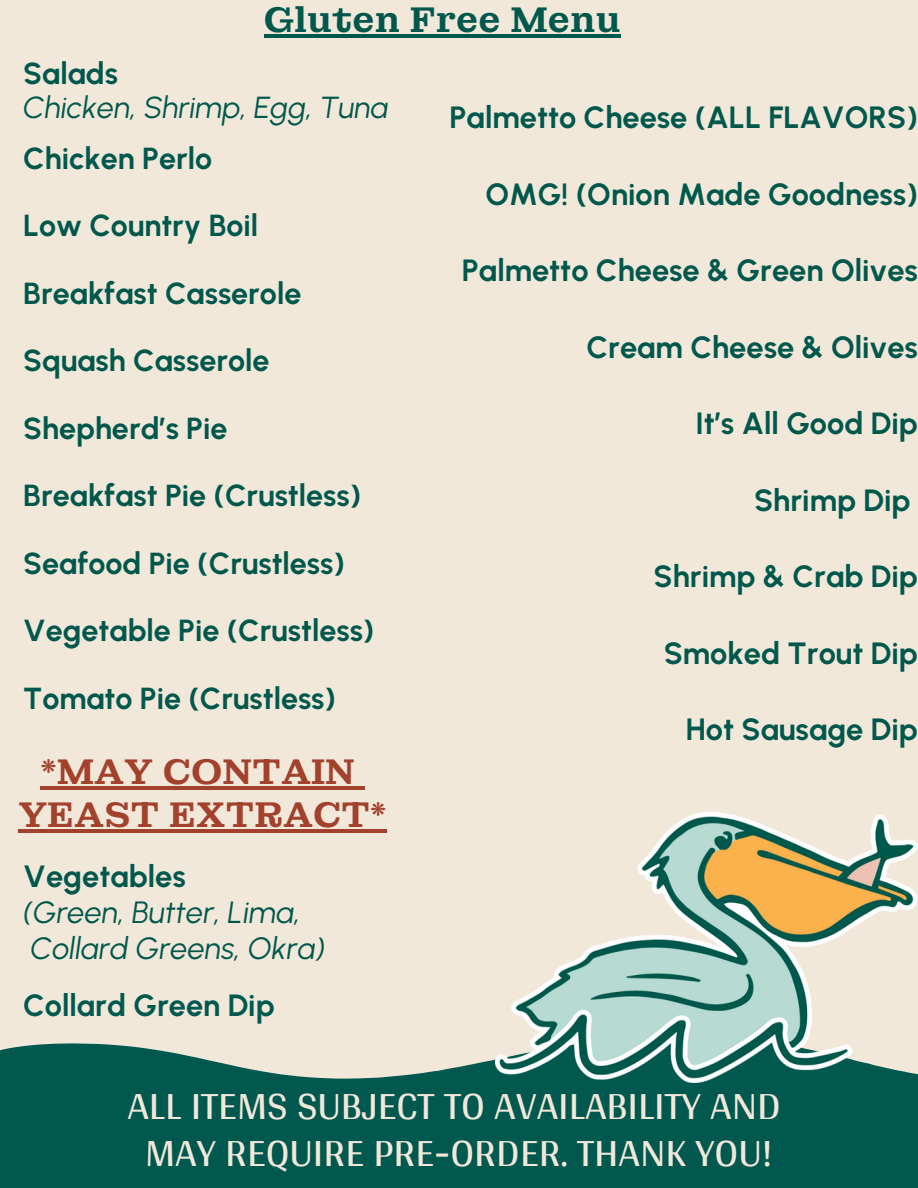
<style>
.page{position:relative;width:918px;height:1188px;background:#f2e8da}
.page>*{position:absolute;margin:0;border:0;box-sizing:border-box;transform-origin:0 0}
.t1{font:39.9px "Arya";color:#f2e8da}
.t2{font:600 36px "Montagu Slab 24 pt";color:#a2412c}
.t3{font:600 36px "Montagu Slab 24 pt";color:#00584d}
.t4{font:700 30.75px "Urbanist";color:#00584d}
.t5{font:italic 30.75px "Urbanist";color:#00584d}
.t6{font:700 30.75px "Urbanist";color:#00594e}
.t7{font:700 30.45px "Urbanist";color:#00584d}
.t8{font:italic 30.45px "Urbanist";color:#00584d}
</style>
<div class="page">
<svg style="left:0;top:1043px;width:918px;height:145px;background:#136359"></svg>
<img style="left:496px;top:812px;width:422px;height:270px">
<hr style="left:264px;top:35px;width:357px;height:3px;background:#00584d">
<hr style="left:40px;top:787px;width:315px;height:3px;background:#a2412c">
<svg style="left:355px;top:787px;width:9px;height:3px"></svg>
<hr style="left:18px;top:829px;width:369px;height:4px;background:#a2412c">
<p class="t3" style="left:264px;top:-3px;width:358px">Gluten Free Menu</p>
<p class="t7" style="left:23px;top:55px;width:96px">Salads</p>
<p class="t8" style="left:23px;top:89px;width:367px">Chicken, Shrimp, Egg, Tuna</p>
<p class="t7" style="left:23px;top:140px;width:191px">Chicken Perlo</p>
<p class="t7" style="left:23px;top:207px;width:237px">Low Country Boil</p>
<p class="t7" style="left:23px;top:275px;width:280px">Breakfast Casserole</p>
<p class="t7" style="left:23px;top:342px;width:248px">Squash Casserole</p>
<p class="t7" style="left:23px;top:410px;width:206px">Shepherd’s Pie</p>
<p class="t7" style="left:23px;top:477px;width:340px">Breakfast Pie (Crustless)</p>
<p class="t7" style="left:23px;top:545px;width:323px">Seafood Pie (Crustless)</p>
<p class="t7" style="left:23px;top:612px;width:353px">Vegetable Pie (Crustless)</p>
<p class="t7" style="left:23px;top:680px;width:314px">Tomato Pie (Crustless)</p>
<p class="t2" style="left:40px;top:749px;width:316px">*MAY CONTAIN</p>
<p class="t2" style="left:18px;top:792px;width:370px">YEAST EXTRACT*</p>
<p class="t4" style="left:23px;top:857px;width:164px">Vegetables</p>
<p class="t5" style="left:23px;top:893px;width:279px">(Green, Butter, Lima,</p>
<p class="t5" style="left:31px;top:929px;width:297px">Collard Greens, Okra)</p>
<p class="t6" style="left:23px;top:987px;width:253px">Collard Green Dip</p>
<p class="t4" style="left:450px;top:99px;width:470px">Palmetto Cheese (ALL FLAVORS)</p>
<p class="t4" style="left:485px;top:175px;width:434px">OMG! (Onion Made Goodness)</p>
<p class="t4" style="left:462px;top:252px;width:458px">Palmetto Cheese &amp; Green Olives</p>
<p class="t4" style="left:586px;top:328px;width:333px">Cream Cheese &amp; Olives</p>
<p class="t4" style="left:695px;top:405px;width:224px">It’s All Good Dip</p>
<p class="t4" style="left:754px;top:481px;width:158px">Shrimp Dip</p>
<p class="t4" style="left:654px;top:558px;width:266px">Shrimp &amp; Crab Dip</p>
<p class="t4" style="left:664px;top:634px;width:256px">Smoked Trout Dip</p>
<p class="t4" style="left:686px;top:711px;width:234px">Hot Sausage Dip</p>
<p class="t1" style="left:127px;top:1082px;width:655px">ALL ITEMS SUBJECT TO AVAILABILITY AND</p>
<p class="t1" style="left:145px;top:1129px;width:629px">MAY REQUIRE PRE-ORDER. THANK YOU!</p>
</div>
